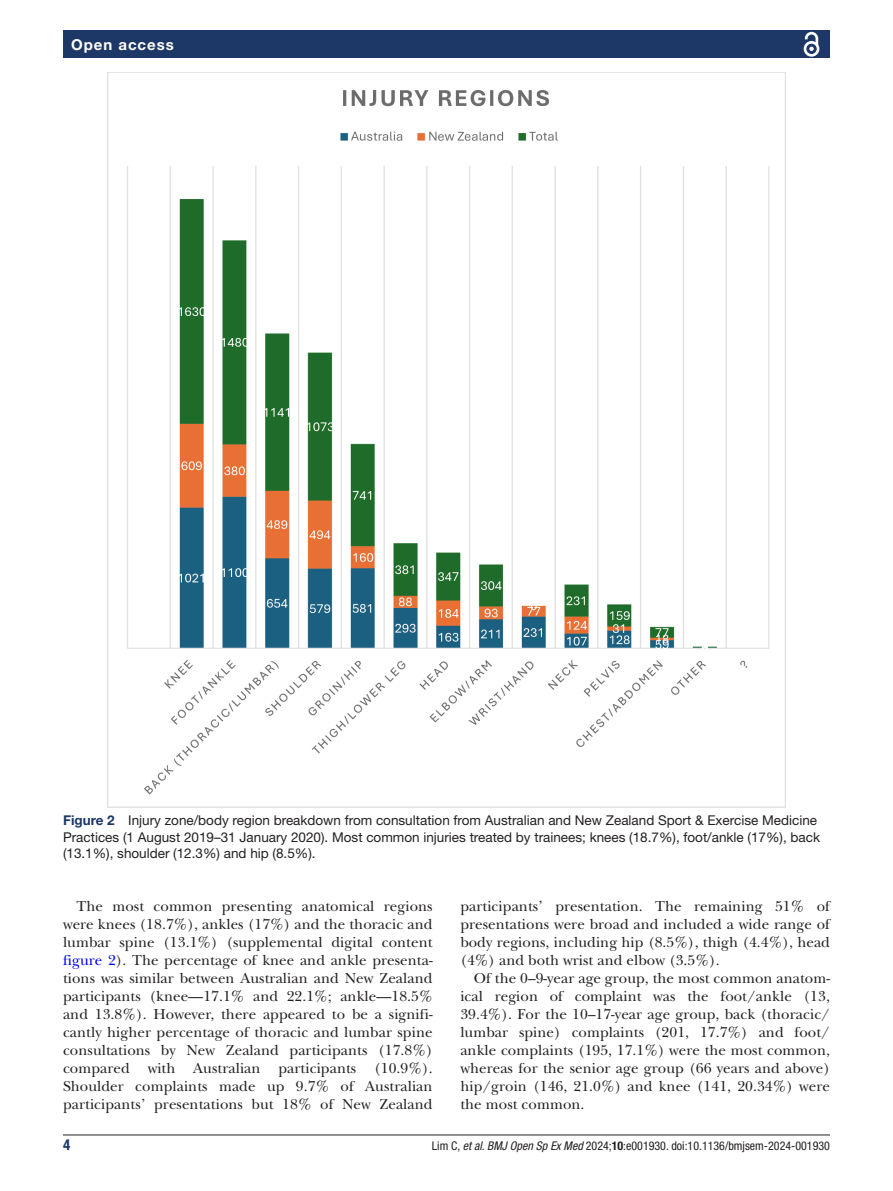
<style>
.page{position:relative;width:893px;height:1191px;background:#fff}
.page>*{position:absolute;margin:0;border:0;box-sizing:border-box;transform-origin:0 0}
.t1{font:15px/18px "New Baskerville";letter-spacing:.005em;color:#231f20;text-align:justify}
.t2{font:700 15px "Helvetica Neue LT Std";letter-spacing:.065em;color:#fff}
.t3{font:700 condensed 15px "Helvetica Neue LT Std";color:#1d3766}
.t4{font:13.5px/16.5px "Helvetica Neue LT Std";color:#231f20}
.t5{font:condensed 12px "Helvetica Neue LT Std";color:#231f20}
.s1{font-weight:700;color:#1d3766}
.s2{color:#00f}
.s3{font-style:italic}
.s4{font-weight:700}
</style>
<div class="page">
<hr style="left:63px;top:1134px;width:767px;height:1px;background:#231f20">
<div style="left:63px;top:31px;width:767px;height:27px;background:#1d3766"></div>
<svg style="left:803px;top:31px;width:17px;height:26px"></svg>
<img style="left:107px;top:73px;width:679px;height:734px">
<p class="t2" style="left:71px;top:35px;width:104px">Open access</p>
<p class="t4" style="left:63px;top:812px;width:758px"><span class="s1">Figure 2</span> Injury zone/body region breakdown from consultation from Australian and New Zealand Sport &amp; Exercise Medicine<br>Practices (1 August 2019–31 January 2020). Most common injuries treated by trainees; knees (18.7%), foot/ankle (17%), back (13.1%), shoulder (12.3%) and hip (8.5%).</p>
<p class="t1" style="left:63px;top:897px;width:371px;text-indent:14px">The most common presenting anatomical regions were knees (18.7%), ankles (17%) and the thoracic and lumbar spine (13.1%) (supplemental digital content <span class="s2">figure 2</span>). The percentage of knee and ankle presenta&shy;tions was similar between Australian and New Zealand participants (knee—17.1% and 22.1%; ankle—18.5% and 13.8%). However, there appeared to be a signifi&shy;cantly higher percentage of thoracic and lumbar spine consultations by New Zealand participants (17.8%) compared with Australian participants (10.9%).<br>Shoulder complaints made up 9.7% of Australian participants’ presentations but 18% of New Zealand</p>
<p class="t1" style="left:460px;top:897px;width:371px">participants’ presentation. The remaining 51% of presentations were broad and included a wide range of body regions, including hip (8.5%), thigh (4.4%), head (4%) and both wrist and elbow (3.5%).</p>
<p class="t1" style="left:460px;top:969px;width:371px;text-indent:14px">Of the 0–9-year age group, the most common anatom&shy;ical region of complaint was the foot/ankle (13, 39.4%). For the 10–17-year age group, back (thoracic/ lumbar spine) complaints (201, 17.7%) and foot/ ankle complaints (195, 17.1%) were the most common, whereas for the senior age group (66 years and above) hip/groin (146, 21.0%) and knee (141, 20.34%) were the most common.</p>
<p class="t3" style="left:63px;top:1135px;width:9px">4</p>
<p class="t5" style="left:432px;top:1138px;width:399px">Lim C, <span class="s3">et al</span>. <span class="s3">BMJ Open Sp Ex Med</span> 2024;<span class="s4">10</span>:e001930. doi:10.1136/bmjsem-2024-001930</p>
</div>
